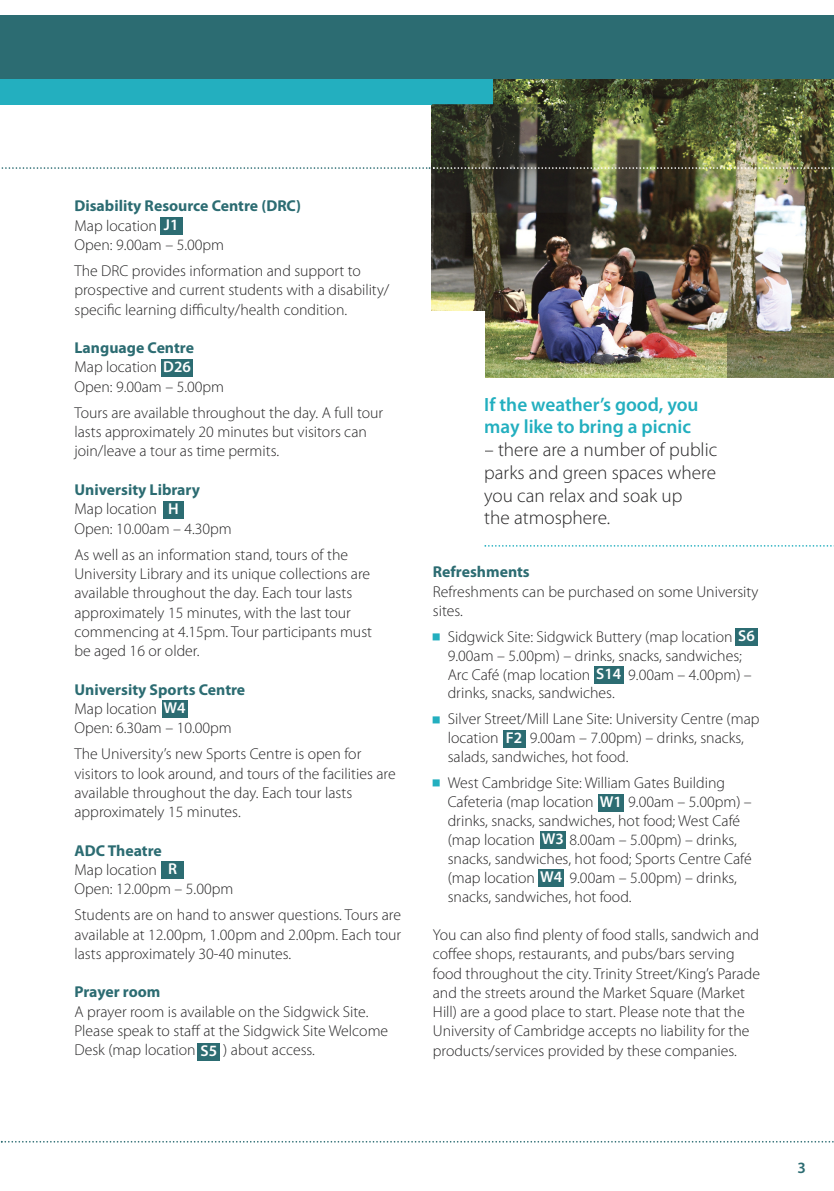
<style>
.page{position:relative;width:834px;height:1191px;background:#fff}
.page>*{position:absolute;margin:0;border:0;box-sizing:border-box;transform-origin:0 0}
.t1{font:300 19.25px/22.8px "Myriad Pro";color:#272627}
.t2{font:600 19.25px/22.8px "Myriad Pro";color:#23afbf}
.t3{font:300 15.75px/19.2px "Myriad Pro";color:#272627}
.t4{font:700 15.75px/19.2px "Myriad Pro";color:#2c6c72}
.t5{font:600 15.75px "Myriad Pro";color:#fff}
.t6{font:600 15.75px "Myriad Pro";color:#2c6c72}
.s1{font-weight:300;color:#272627}
.s2{font-weight:600;color:#fff}
.s3{font-weight:700;color:#2c6c72}
</style>
<div class="page">
<img style="left:432px;top:79px;width:401px;height:298px">
<div style="left:0;top:73px;width:492px;height:31px;background:#23afbf"></div>
<div style="left:0;top:15px;width:833px;height:64px;background:#2c6c72"></div>
<svg style="left:1px;top:1140px;width:832px;height:2px"></svg>
<div style="left:160px;top:218px;width:22px;height:17px;background:#2c6c72"></div>
<div style="left:161px;top:360px;width:32px;height:17px;background:#2c6c72"></div>
<div style="left:163px;top:501px;width:21px;height:17px;background:#2c6c72"></div>
<div style="left:161px;top:861px;width:23px;height:18px;background:#2c6c72"></div>
<div style="left:197px;top:1043px;width:23px;height:17px;background:#2c6c72"></div>
<div style="left:162px;top:700px;width:25px;height:18px;background:#2c6c72"></div>
<div style="left:735px;top:628px;width:22px;height:18px;background:#2c6c72"></div>
<div style="left:593px;top:666px;width:30px;height:17px;background:#2c6c72"></div>
<div style="left:502px;top:730px;width:23px;height:17px;background:#2c6c72"></div>
<div style="left:598px;top:794px;width:25px;height:17px;background:#2c6c72"></div>
<div style="left:540px;top:832px;width:25px;height:17px;background:#2c6c72"></div>
<svg style="left:484px;top:545px;width:348px;height:2px"></svg>
<div style="left:538px;top:869px;width:25px;height:17px;background:#2c6c72"></div>
<div style="left:423px;top:312px;width:61px;height:168px;background:#fff"></div>
<img style="left:432px;top:104px;width:143px;height:109px">
<img style="left:727px;top:333px;width:106px;height:44px">
<svg style="left:1px;top:167px;width:832px;height:2px"></svg>
<p class="t4" style="left:74px;top:198px;width:228px">Disability Resource Centre (DRC)<br><span class="s1">Map location</span> <span class="s2">J1<br></span><span class="s1">Open: 9.00am – 5.00pm</span></p>
<p class="t3" style="left:74px;top:262px;width:316px">The DRC provides information and support to prospective and current students with a disability/ specific learning difficulty/health condition.</p>
<p class="t3" style="left:74px;top:339px;width:151px"><span class="s3">Language Centre<br></span>Map location <span class="s2">D26<br></span>Open: 9.00am – 5.00pm</p>
<p class="t3" style="left:74px;top:404px;width:310px">Tours are available throughout the day. A full tour lasts approximately 20 minutes but visitors can join/leave a tour as time permits.</p>
<p class="t4" style="left:74px;top:481px;width:127px">University Library</p>
<p class="t3" style="left:74px;top:500px;width:159px">Map location<br>Open: 10.00am – 4.30pm</p>
<p class="t3" style="left:74px;top:546px;width:299px">As well as an information stand, tours of the University Library and its unique collections are available throughout the day. Each tour lasts approximately 15 minutes, with the last tour commencing at 4.15pm. Tour participants must be aged 16 or older.</p>
<p class="t3" style="left:74px;top:681px;width:172px"><span class="s3">University Sports Centre<br></span>Map location <span class="s2">W4<br></span>Open: 6.30am – 10.00pm</p>
<p class="t3" style="left:74px;top:745px;width:322px">The University’s new Sports Centre is open for visitors to look around, and tours of the facilities are available throughout the day. Each tour lasts approximately 15 minutes.</p>
<p class="t4" style="left:74px;top:842px;width:89px">ADC Theatre</p>
<p class="t3" style="left:74px;top:861px;width:160px">Map location<br>Open: 12.00pm – 5.00pm</p>
<p class="t3" style="left:74px;top:906px;width:328px;text-align:justify">Students are on hand to answer questions. Tours are available at 12.00pm, 1.00pm and 2.00pm. Each tour lasts approximately 30-40 minutes.</p>
<p class="t4" style="left:74px;top:983px;width:88px">Prayer room</p>
<p class="t3" style="left:74px;top:1003px;width:315px">A prayer room is available on the Sidgwick Site.<br>Please speak to staff at the Sidgwick Site Welcome<br>Desk (map location <span class="s2">S5</span> ) about access.</p>
<p class="t5" style="left:168px;top:502px;width:12px">H</p>
<p class="t5" style="left:168px;top:863px;width:10px">r</p>
<p class="t2" style="left:484px;top:394px;width:216px">if the weather’s good, you may like to bring a picnic</p>
<p class="t1" style="left:484px;top:440px;width:235px">– there are a number of public parks and green spaces where you can relax and soak up<br>the atmosphere.</p>
<p class="t4" style="left:433px;top:563px;width:98px">Refreshments</p>
<p class="t3" style="left:433px;top:583px;width:327px">Refreshments can be purchased on some University sites.</p>
<p class="t3" style="left:447px;top:628px;width:308px">Sidgwick Site: Sidgwick Buttery (map location <span class="s2">S6<br></span>9.00am – 5.00pm) – drinks, snacks, sandwiches; Arc Café (map location <span class="s2">S14</span> 9.00am – 4.00pm) – drinks, snacks, sandwiches.</p>
<p class="t3" style="left:447px;top:711px;width:313px">Silver Street/Mill Lane Site: University Centre (map location</p>
<p class="t5" style="left:506px;top:731px;width:18px">F2</p>
<p class="t3" style="left:447px;top:729px;width:298px;text-indent:82px">9.00am – 7.00pm) – drinks, snacks, salads, sandwiches, hot food.</p>
<p class="t3" style="left:447px;top:774px;width:305px">West Cambridge Site: William Gates Building Cafeteria (map location <span class="s2">W1</span> 9.00am – 5.00pm) – drinks, snacks, sandwiches, hot food; West Café (map location <span class="s2">W3</span> 8.00am – 5.00pm) – drinks, snacks, sandwiches, hot food; Sports Centre Café (map location <span class="s2">W4</span></p>
<p class="t3" style="left:447px;top:869px;width:290px;text-indent:122px">9.00am – 5.00pm) – drinks, snacks, sandwiches, hot food.</p>
<p class="t3" style="left:433px;top:926px;width:328px">You can also find plenty of food stalls, sandwich and coffee shops, restaurants, and pubs/bars serving food throughout the city. Trinity Street/King’s Parade and the streets around the Market Square (Market Hill) are a good place to start. Please note that the University of Cambridge accepts no liability for the products/services provided by these companies.</p>
<p class="t6" style="left:797px;top:1161px;width:10px">3</p>
</div>
